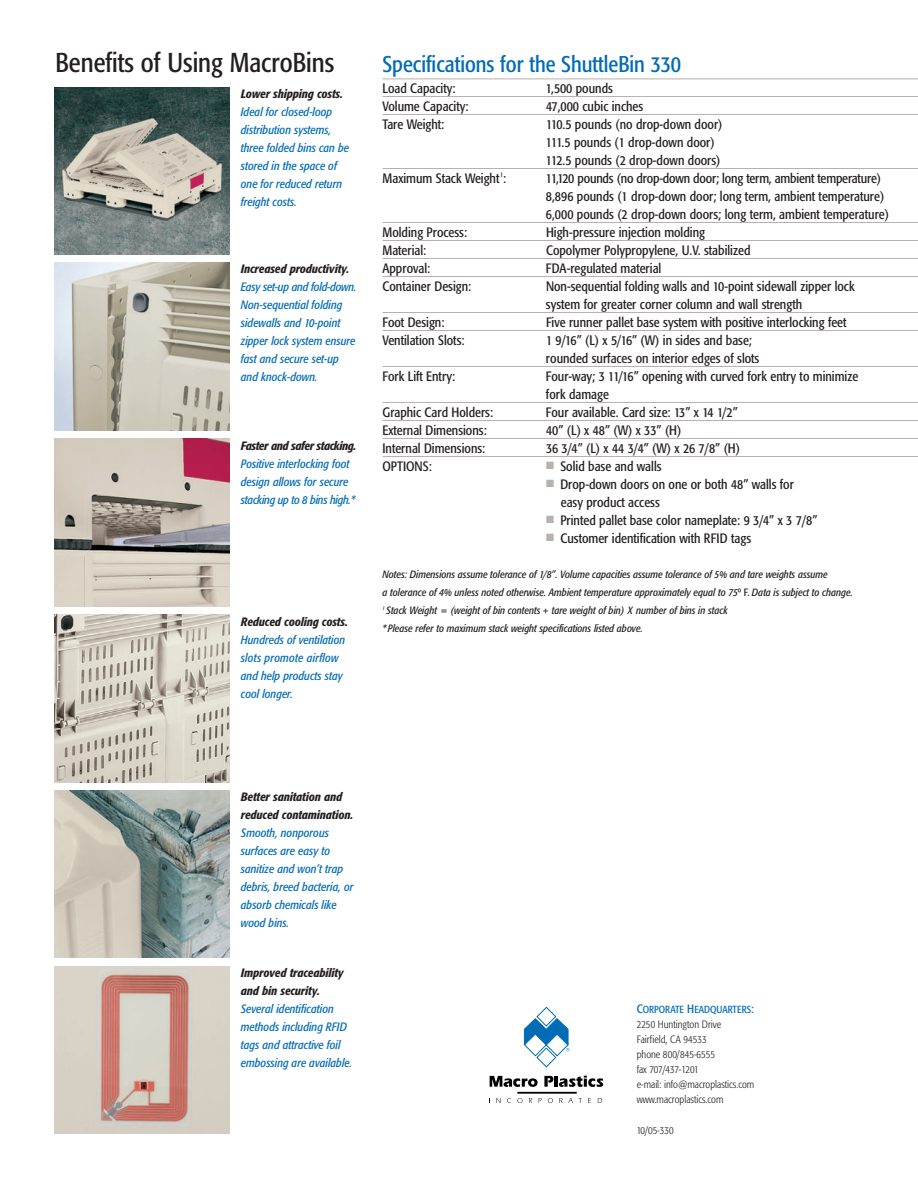
<style>
.page{position:relative;width:918px;height:1188px;background:#fff}
.page>*{position:absolute;margin:0;border:0;box-sizing:border-box;transform-origin:0 0}
.t1{font:condensed 27px "Formata";color:#231f20}
.t2{font:condensed 22.5px "Formata";color:#006bb6}
.t3{font:condensed 13.5px/18px "Formata";color:#231f20}
.t4{font:italic condensed 12px/18px "Formata";color:#006bb6}
.t5{font:italic 500 condensed 12px/18px "Formata";color:#231f20}
.t6{font:italic 500 condensed 12px "Formata";letter-spacing:-.025em;color:#231f20}
.t7{font:italic condensed 10.5px/18px "Formata";color:#231f20}
.t8{font:300 condensed 10.5px/15px "Formata";color:#231f20}
.t9{font:condensed 10.2px "Formata";color:#006bb6}
.s1{color:#b8b1ae}
.s2{font-style:normal}
.s3{font-size:12px}
</style>
<div class="page">
<hr style="left:382px;top:79px;width:536px;height:1px;background:#b8b1ae">
<hr style="left:382px;top:96px;width:536px;height:1px;background:#b8b1ae">
<hr style="left:382px;top:114px;width:536px;height:1px;background:#b8b1ae">
<hr style="left:382px;top:168px;width:536px;height:1px;background:#b8b1ae">
<hr style="left:382px;top:222px;width:536px;height:1px;background:#b8b1ae">
<hr style="left:382px;top:240px;width:536px;height:1px;background:#b8b1ae">
<hr style="left:382px;top:258px;width:536px;height:1px;background:#b8b1ae">
<hr style="left:382px;top:276px;width:536px;height:1px;background:#b8b1ae">
<hr style="left:382px;top:312px;width:536px;height:1px;background:#b8b1ae">
<hr style="left:382px;top:330px;width:536px;height:1px;background:#b8b1ae">
<hr style="left:382px;top:366px;width:536px;height:1px;background:#b8b1ae">
<hr style="left:382px;top:402px;width:536px;height:1px;background:#b8b1ae">
<hr style="left:382px;top:420px;width:536px;height:1px;background:#b8b1ae">
<hr style="left:382px;top:438px;width:536px;height:1px;background:#b8b1ae">
<hr style="left:382px;top:456px;width:536px;height:1px;background:#b8b1ae">
<svg style="left:523px;top:1006px;width:46px;height:62px"></svg>
<svg style="left:490px;top:1076px;width:48px;height:11px"></svg>
<svg style="left:544px;top:1076px;width:9px;height:11px"></svg>
<hr style="left:554px;top:1076px;width:4px;height:11px;background:#000">
<svg style="left:559px;top:1076px;width:44px;height:11px"></svg>
<svg style="left:496px;top:1098px;width:5px;height:5px"></svg>
<svg style="left:507px;top:1098px;width:4px;height:5px"></svg>
<svg style="left:517px;top:1098px;width:5px;height:5px"></svg>
<svg style="left:529px;top:1098px;width:3px;height:5px"></svg>
<svg style="left:548px;top:1098px;width:5px;height:5px"></svg>
<svg style="left:560px;top:1098px;width:22px;height:5px"></svg>
<svg style="left:598px;top:1098px;width:4px;height:5px"></svg>
<hr style="left:517px;top:1092px;width:60px;height:2px;background:#000">
<img style="left:54px;top:87px;width:176px;height:167px">
<img style="left:54px;top:263px;width:176px;height:167px">
<img style="left:54px;top:439px;width:176px;height:167px">
<img style="left:54px;top:615px;width:176px;height:167px">
<img style="left:54px;top:790px;width:176px;height:168px">
<img style="left:54px;top:966px;width:176px;height:168px">
<h1 class="t1" style="left:56px;top:51px;width:280px">Benefits of Using MacroBins</h1>
<p class="t5" style="left:241px;top:85px;width:103px">Lower shipping costs.</p>
<p class="t4" style="left:241px;top:103px;width:110px">Ideal for closed-loop distribution systems, three folded bins can be stored in the space of one for reduced return freight costs.</p>
<p class="t5" style="left:241px;top:261px;width:110px">Increased productivity.</p>
<p class="t4" style="left:241px;top:279px;width:117px">Easy set-up and fold-down.<br>Non-sequential folding sidewalls and 10-point zipper lock system ensure fast and secure set-up and knock-down.</p>
<p class="t6" style="left:241px;top:441px;width:117px">Faster and safer stacking.</p>
<p class="t4" style="left:241px;top:456px;width:116px">Positive interlocking foot design allows for secure stacking up to 8 bins high.*</p>
<p class="t5" style="left:241px;top:613px;width:108px">Reduced cooling costs.</p>
<p class="t4" style="left:241px;top:631px;width:106px">Hundreds of ventilation slots promote airflow and help products stay cool longer.</p>
<h2 class="t2" style="left:382px;top:55px;width:300px">Specifications for the ShuttleBin 330</h2>
<p class="t3" style="left:382px;top:80px;width:75px">Load Capacity:</p>
<p class="t3" style="left:546px;top:80px;width:68px">1,500 pounds</p>
<p class="t3" style="left:382px;top:98px;width:88px">Volume Capacity:</p>
<p class="t3" style="left:546px;top:98px;width:99px">47,000 cubic inches</p>
<p class="t3" style="left:382px;top:116px;width:63px">Tare Weight:</p>
<p class="t3" style="left:546px;top:116px;width:178px">110.5 pounds (no drop-down door)<br>111.5 pounds (1 drop-down door)<br>112.5 pounds (2 drop-down doors)</p>
<p class="t3" style="left:382px;top:170px;width:125px">Maximum Stack Weight<sup>1</sup>:</p>
<p class="t3" style="left:546px;top:170px;width:345px">11,120 pounds (no drop-down door; long term, ambient temperature)<br>8,896 pounds (1 drop-down door; long term, ambient temperature)<br>6,000 pounds (2 drop-down doors; long term, ambient temperature)</p>
<p class="t3" style="left:382px;top:224px;width:86px">Molding Process:</p>
<p class="t3" style="left:546px;top:224px;width:161px">High-pressure injection molding</p>
<p class="t3" style="left:382px;top:242px;width:45px">Material:</p>
<p class="t3" style="left:546px;top:242px;width:206px">Copolymer Polypropylene, U.V. stabilized</p>
<p class="t3" style="left:382px;top:260px;width:49px">Approval:</p>
<p class="t3" style="left:546px;top:260px;width:117px">FDA-regulated material</p>
<p class="t3" style="left:382px;top:278px;width:90px">Container Design:</p>
<p class="t3" style="left:546px;top:278px;width:310px">Non-sequential folding walls and 10-point sidewall zipper lock system for greater corner column and wall strength</p>
<p class="t3" style="left:382px;top:314px;width:64px">Foot Design:</p>
<p class="t3" style="left:546px;top:314px;width:302px">Five runner pallet base system with positive interlocking feet</p>
<p class="t3" style="left:382px;top:332px;width:84px">Ventilation Slots:</p>
<p class="t3" style="left:546px;top:332px;width:215px">1 9/16” (L) x 5/16” (W) in sides and base; rounded surfaces on interior edges of slots</p>
<p class="t3" style="left:382px;top:368px;width:74px">Fork Lift Entry:</p>
<p class="t3" style="left:546px;top:368px;width:314px">Four-way; 3 11/16” opening with curved fork entry to minimize fork damage</p>
<p class="t3" style="left:382px;top:404px;width:112px">Graphic Card Holders:</p>
<p class="t3" style="left:546px;top:404px;width:193px">Four available. Card size: 13” x 14 1/2”</p>
<p class="t3" style="left:382px;top:422px;width:106px">External Dimensions:</p>
<p class="t3" style="left:546px;top:422px;width:137px">40” (L) x 48” (W) x 33” (H)</p>
<p class="t3" style="left:382px;top:440px;width:104px">Internal Dimensions:</p>
<p class="t3" style="left:546px;top:440px;width:196px">36 3/4” (L) x 44 3/4” (W) x 26 7/8” (H)</p>
<p class="t3" style="left:382px;top:458px;width:51px">OPTIONS:</p>
<p class="t3" style="left:546px;top:458px;width:117px"><span class="s1">■</span> Solid base and walls</p>
<p class="t3" style="left:561px;top:476px;width:235px;text-indent:-15px"><span class="s1">■</span> Drop-down doors on one or both 48” walls for easy product access</p>
<p class="t3" style="left:546px;top:512px;width:273px"><span class="s1">■</span> Printed pallet base color nameplate: 9 3/4” x 3 7/8”</p>
<p class="t3" style="left:546px;top:530px;width:207px"><span class="s1">■</span> Customer identification with RFID tags</p>
<p class="t7" style="left:382px;top:566px;width:472px">Notes: Dimensions assume tolerance of 1/8”. Volume capacities assume tolerance of 5% and tare weights assume<br>a tolerance of 4% unless noted otherwise. Ambient temperature approximately equal to 75<span class="s2">º F.</span> Data is subject to change.<br><sup>1</sup> Stack Weight = (weight of bin contents + tare weight of bin) X number of bins in stack<br>* Please refer to maximum stack weight specifications listed above.</p>
<p class="t5" style="left:241px;top:789px;width:114px">Better sanitation and reduced contamination.</p>
<p class="t4" style="left:241px;top:825px;width:114px">Smooth, nonporous surfaces are easy to sanitize and won’t trap debris, breed bacteria, or absorb chemicals like wood bins.</p>
<p class="t5" style="left:241px;top:964px;width:104px">Improved traceability and bin security.</p>
<p class="t4" style="left:241px;top:1000px;width:113px">Several identification methods including RFID tags and attractive foil embossing are available.</p>
<p class="t9" style="left:637px;top:1005px;width:119px"><span class="s3">C</span>ORPORATE <span class="s3">H</span>EADQUARTERS<span class="s3">:</span></p>
<p class="t8" style="left:637px;top:1018px;width:119px">2250 Huntington Drive<br>Fairfield, CA 94533<br>phone 800/845-6555<br>fax 707/437-1201<br>e-mail: info@macroplastics.com www.macroplastics.com</p>
<p class="t8" style="left:637px;top:1124px;width:38px">10/05-330</p>
</div>
